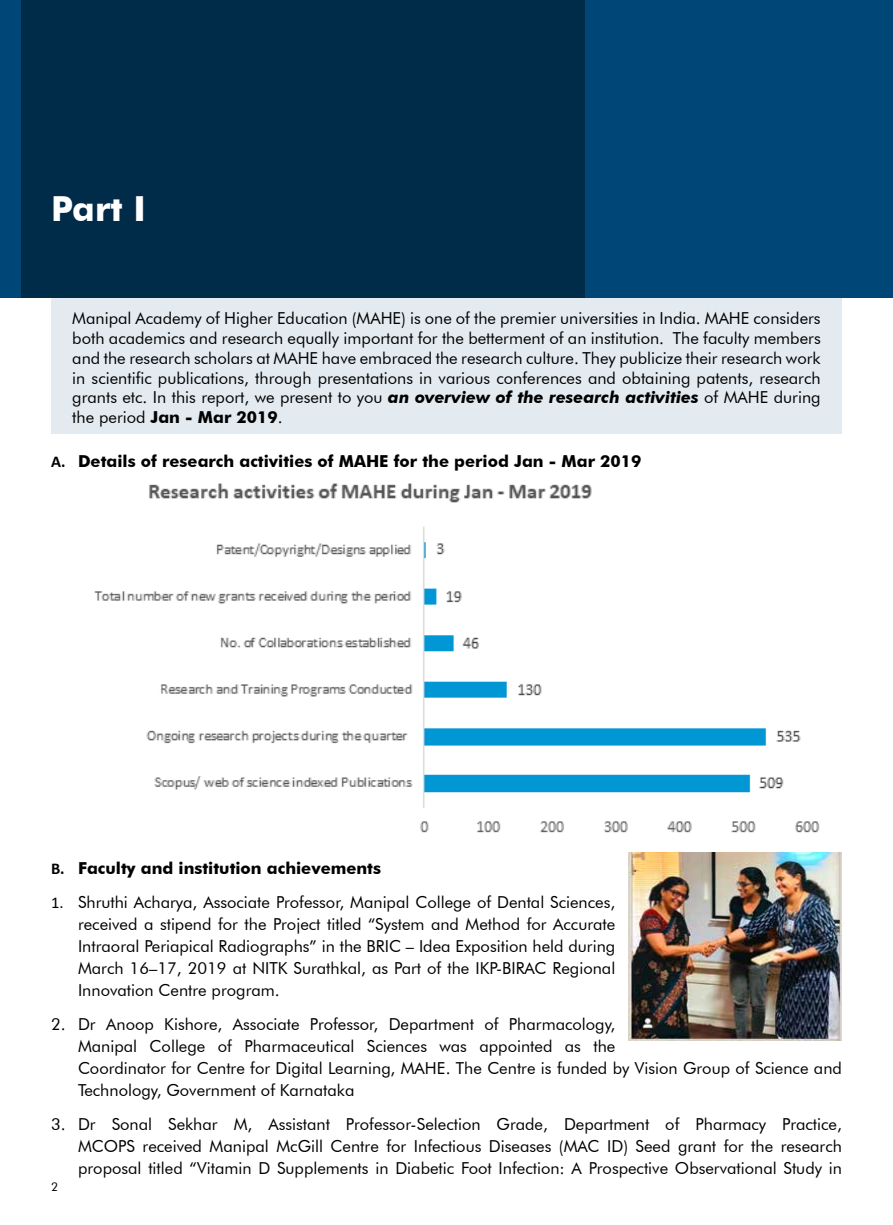
<style>
.page{position:relative;width:893px;height:1225px;background:#fff}
.page>*{position:absolute;margin:0;border:0;box-sizing:border-box;transform-origin:0 0}
.t1{font:700 34.5px "Futura BT";color:#fff}
.t2{font:16.5px/21.9px "Futura BT";color:#000;text-align:justify}
.t3{font:700 16.5px "Futura BT";color:#000}
.t4{font:12px "Futura BT";color:#000}
.s1{font-weight:700;font-style:italic}
.s2{font-weight:700}
.s3{font-family:"Calibri"}
</style>
<div class="page">
<div style="left:0;top:0;width:893px;height:298px;background:#004777"></div>
<div style="left:21px;top:0;width:564px;height:298px;background:#002b49"></div>
<div style="left:51px;top:299px;width:791px;height:135px;background:#e3ebf1"></div>
<img style="left:94px;top:483px;width:726px;height:350px">
<img style="left:628px;top:853px;width:214px;height:187px">
<h1 class="t1" style="left:51px;top:188px;width:96px">Part I</h1>
<p class="t2" style="left:72px;top:308px;width:750px;line-height:19.8px">Manipal Academy of Higher Education (MAHE) is one of the premier universities in India. MAHE considers both academics and research equally important for the betterment of an institution. The faculty members and the research scholars at MAHE have embraced the research culture. They publicize their research work in scientific publications, through presentations in various conferences and obtaining patents, research grants etc. In this report, we present to you <span class="s1">an overview of the research activities</span> of MAHE during the period <span class="s2">Jan - Mar 2019</span>.</p>
<p class="t3" style="left:51px;top:451px;width:592px"><span class="s3">A.</span> Details of research activities of MAHE for the period Jan - Mar 2019</p>
<p class="t3" style="left:51px;top:857px;width:332px"><span class="s3">B.</span> Faculty and institution achievements</p>
<p class="t2" style="left:78px;top:891px;width:539px;text-indent:-27px"><span class="s3">1.</span> Shruthi Acharya, Associate Professor, Manipal College of Dental Sciences, received a stipend for the Project titled “System and Method for Accurate Intraoral Periapical Radiographs” in the BRIC – Idea Exposition held during March 16–17, 2019 at NITK Surathkal, as Part of the IKP-BIRAC Regional Innovation Centre program.</p>
<p class="t2" style="left:78px;top:1013px;width:765px;text-align:left;text-indent:-27px">2. Dr Anoop Kishore, Associate Professor, Department of Pharmacology,<br>Manipal College of Pharmaceutical Sciences was appointed as the<br>Coordinator for Centre for Digital Learning, MAHE. The Centre is funded by Vision Group of Science and Technology, Government of Karnataka</p>
<p class="t2" style="left:78px;top:1113px;width:765px;text-indent:-27px">3. Dr Sonal Sekhar M, Assistant Professor-Selection Grade, Department of Pharmacy Practice, MCOPS received Manipal McGill Centre for Infectious Diseases (MAC ID) Seed grant for the research proposal titled “Vitamin D Supplements in Diabetic Foot Infection: A Prospective Observational Study in</p>
<p class="t4" style="left:51px;top:1179px;width:9px">2</p>
</div>
